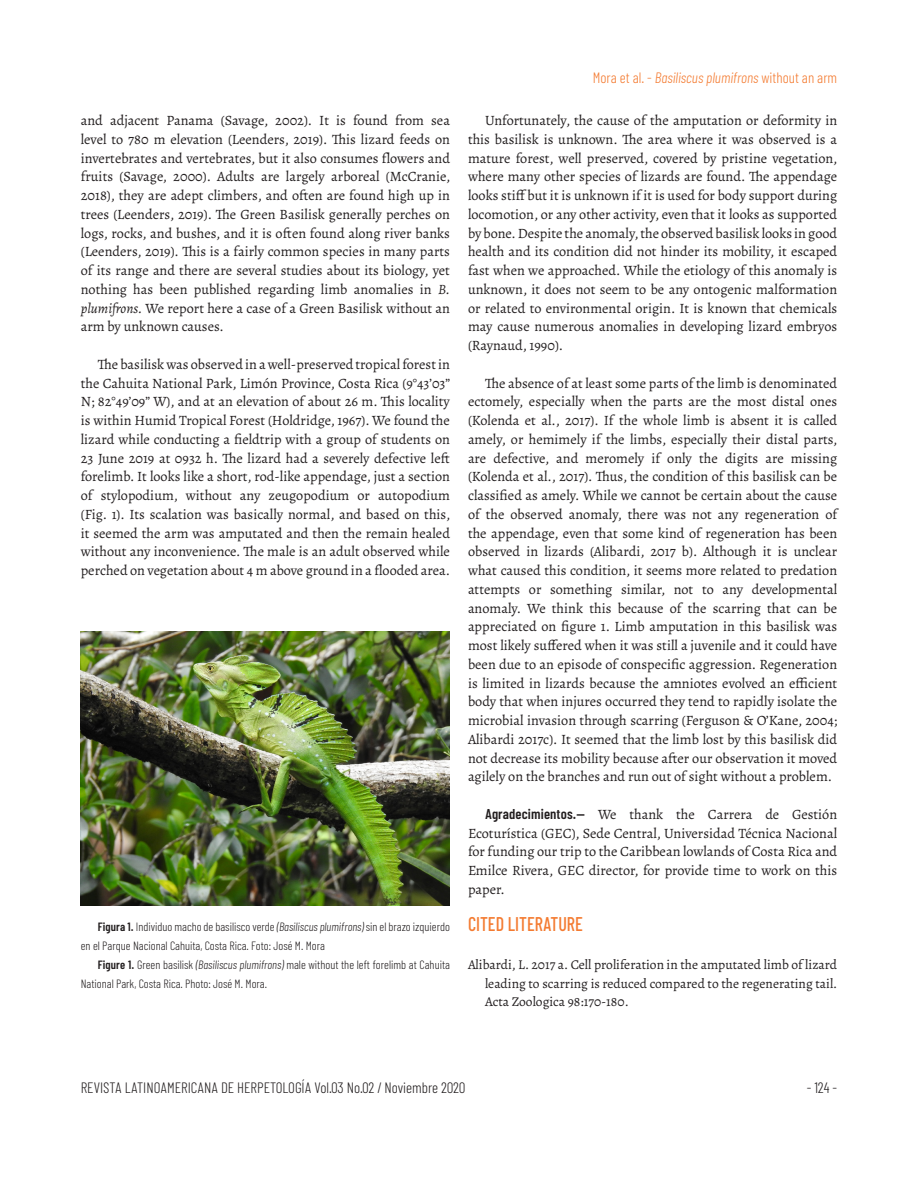
<style>
.page{position:relative;width:918px;height:1188px;background:#fff}
.page>*{position:absolute;margin:0;border:0;box-sizing:border-box;transform-origin:0 0}
._01-txt-Seccion{font:500 19.8px "Barlow Condensed";color:#f47b31;scale:.91 1}
.t1{font:300 15px "Barlow Condensed";color:#231f20}
.t2{font:300 15px "Barlow Condensed";color:#f47b31}
._02-txt_Artículo_1{font:14.25px/18.8px "Alegreya";color:#231f20;text-align:justify}
._02-txt-FICHAS_Citas{font:13.5px/18.8px "Alegreya";color:#231f20;text-align:justify}
._02-txt_pie_de_Foto{font:300 12px/18.8px "Barlow Condensed";color:#231f20}
.s1{font-style:italic}
.s2{font-weight:600}
.s3{font-family:"Barlow Condensed";font-weight:600}
</style>
<div class="page">
<img style="left:81px;top:631px;width:369px;height:274px">
<p class="_02-txt_Artículo_1" style="left:81px;top:111px;width:371px">and adjacent Panama (Savage, 2002). It is found from sea level to 780 m elevation (Leenders, 2019). This lizard feeds on invertebrates and vertebrates, but it also consumes flowers and fruits (Savage, 2000). Adults are largely arboreal (McCranie, 2018), they are adept climbers, and often are found high up in trees (Leenders, 2019). The Green Basilisk generally perches on logs, rocks, and bushes, and it is often found along river banks (Leenders, 2019). This is a fairly common species in many parts of its range and there are several studies about its biology, yet nothing has been published regarding limb anomalies in <span class="s1">B. plumifrons.</span> We report here a case of a Green Basilisk without an arm by unknown causes.</p>
<p class="_02-txt_Artículo_1" style="left:81px;top:355px;width:371px;text-indent:17px">The basilisk was observed in a well-preserved tropical forest in the Cahuita National Park, Limón Province, Costa Rica (9°43’03” N; 82°49’09” W), and at an elevation of about 26 m. This locality is within Humid Tropical Forest (Holdridge, 1967). We found the lizard while conducting a fieldtrip with a group of students on 23 June 2019 at 0932 h. The lizard had a severely defective left forelimb. It looks like a short, rod-like appendage, just a section of stylopodium, without any zeugopodium or autopodium (Fig. 1). Its scalation was basically normal, and based on this, it seemed the arm was amputated and then the remain healed without any inconvenience. The male is an adult observed while perched on vegetation about 4 m above ground in a flooded area.</p>
<p class="_02-txt_pie_de_Foto" style="left:81px;top:917px;width:371px;text-indent:17px"><span class="s2">Figura 1.</span> Individuo macho de basilisco verde <span class="s1">(Basiliscus plumifrons)</span> sin el brazo izquierdo en el Parque Nacional Cahuita, Costa Rica. Foto: José M. Mora</p>
<p class="_02-txt_pie_de_Foto" style="left:81px;top:955px;width:371px;text-indent:17px"><span class="s2">Figure 1.</span> Green basilisk <span class="s1">(Basiliscus plumifrons)</span> male without the left forelimb at Cahuita<br>National Park, Costa Rica. Photo: José M. Mora.</p>
<p class="t2" style="left:593px;top:68px;width:246px">Mora et al. - <span class="s1">Basiliscus plumifrons</span> without an arm</p>
<p class="_02-txt_Artículo_1" style="left:468px;top:111px;width:371px;text-indent:17px">Unfortunately, the cause of the amputation or deformity in this basilisk is unknown. The area where it was observed is a mature forest, well preserved, covered by pristine vegetation, where many other species of lizards are found. The appendage looks stiff but it is unknown if it is used for body support during locomotion, or any other activity, even that it looks as supported by bone. Despite the anomaly, the observed basilisk looks in good health and its condition did not hinder its mobility, it escaped fast when we approached. While the etiology of this anomaly is unknown, it does not seem to be any ontogenic malformation or related to environmental origin. It is known that chemicals may cause numerous anomalies in developing lizard embryos (Raynaud, 1990).</p>
<p class="_02-txt_Artículo_1" style="left:468px;top:373px;width:371px;text-indent:17px">The absence of at least some parts of the limb is denominated ectomely, especially when the parts are the most distal ones (Kolenda et al., 2017). If the whole limb is absent it is called amely, or hemimely if the limbs, especially their distal parts, are defective, and meromely if only the digits are missing (Kolenda et al., 2017). Thus, the condition of this basilisk can be classified as amely. While we cannot be certain about the cause of the observed anomaly, there was not any regeneration of the appendage, even that some kind of regeneration has been observed in lizards (Alibardi, 2017 b). Although it is unclear what caused this condition, it seems more related to predation attempts or something similar, not to any developmental anomaly. We think this because of the scarring that can be appreciated on figure 1. Limb amputation in this basilisk was most likely suffered when it was still a juvenile and it could have been due to an episode of conspecific aggression. Regeneration is limited in lizards because the amniotes evolved an efficient body that when injures occurred they tend to rapidly isolate the microbial invasion through scarring (Ferguson &amp; O’Kane, 2004; Alibardi 2017c). It seemed that the limb lost by this basilisk did not decrease its mobility because after our observation it moved agilely on the branches and run out of sight without a problem.</p>
<p class="_02-txt_Artículo_1" style="left:468px;top:805px;width:371px;text-indent:17px"><span class="s3">Agradecimientos.—</span> We thank the Carrera de Gestión Ecoturística (GEC), Sede Central, Universidad Técnica Nacional for funding our trip to the Caribbean lowlands of Costa Rica and Emilce Rivera, GEC director, for provide time to work on this paper.</p>
<p class="_01-txt-Seccion" style="left:468px;top:912px;width:128px">CITED LITERATURE</p>
<p class="_02-txt-FICHAS_Citas" style="left:485px;top:955px;width:354px;text-indent:-17px">Alibardi, L. 2017 a. Cell proliferation in the amputated limb of lizard leading to scarring is reduced compared to the regenerating tail.<br>Acta Zoologica 98:170-180.</p>
<p class="t1" style="left:81px;top:1079px;width:386px">REVISTA LATINOAMERICANA DE HERPETOLOGÍA Vol.03 No.02 / Noviembre 2020</p>
<p class="t1" style="left:807px;top:1079px;width:32px">- 124 -</p>
</div>
